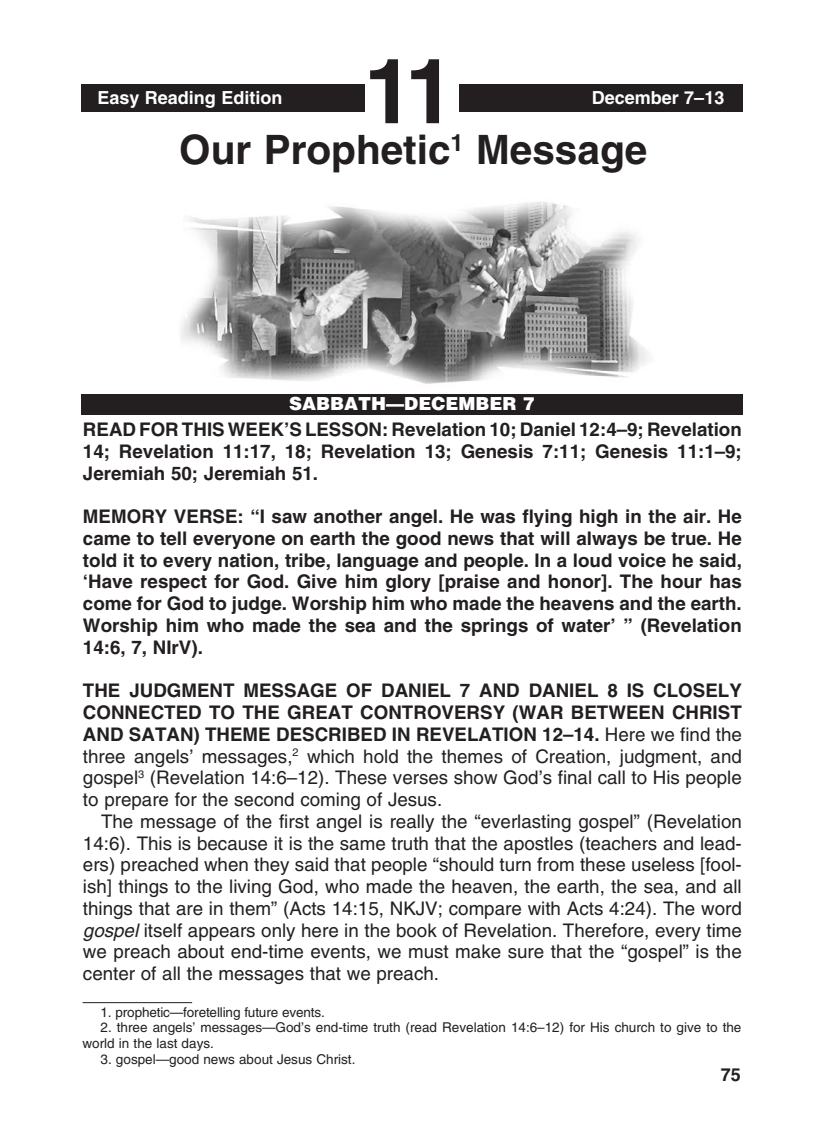
<style>
.page{position:relative;width:824px;height:1148px;background:#fff}
.page>*{position:absolute;margin:0;border:0;box-sizing:border-box;transform-origin:0 0}
.t1{font:700 90px "Helvetica";color:#231f20}
._0-Lesson_Title{font:700 40.5px "Helvetica";color:#231f20}
._4-Body_X_indent_bol{font:700 18.75px/21.8px "Helvetica";color:#231f20;text-align:justify}
._1-Body{font:18.75px/21.8px "Helvetica";color:#231f20;text-align:justify}
._3-Body_X_indent{font:18.75px/21.8px "Helvetica";color:#231f20;text-align:justify}
.t2{font:700 18px "Helvetica";color:#fff}
.t3{font:900 18px "Helvetica";color:#fff}
.t4{font:700 18px "Helvetica";color:#231f20}
._7-footnotes{font:13.5px/15.8px "Helvetica";color:#231f20}
.s1{font-weight:700}
.s2{font-style:italic}
</style>
<div class="page">
<div style="left:81px;top:84px;width:662px;height:27px;background:#231f20"></div>
<div style="left:365px;top:49px;width:94px;height:73px;background:#fff"></div>
<div style="left:81px;top:394px;width:662px;height:20px;background:#231f20"></div>
<img style="left:181px;top:202px;width:467px;height:182px">
<hr style="left:82px;top:1002px;width:110px;height:1px;background:#231f20">
<p class="t2" style="left:97px;top:87px;width:187px">Easy Reading Edition</p>
<p class="t1" style="left:364px;top:37px;width:93px">11</p>
<p class="t2" style="left:591px;top:87px;width:134px">December 7–13</p>
<p class="_0-Lesson_Title" style="left:179px;top:125px;width:469px">Our Prophetic<sup>1</sup> Message</p>
<p class="t3" style="left:289px;top:392px;width:247px">SABBATH—DECEMBER 7</p>
<p class="_4-Body_X_indent_bol" style="left:83px;top:418px;width:660px">READ FOR THIS WEEK’S LESSON: Revelation 10; Daniel 12:4–9; Revelation 14; Revelation 11:17, 18; Revelation 13; Genesis 7:11; Genesis 11:1–9; Jeremiah 50; Jeremiah 51.</p>
<p class="_4-Body_X_indent_bol" style="left:83px;top:505px;width:660px">MEMORY VERSE: “I saw another angel. He was flying high in the air. He came to tell everyone on earth the good news that will always be true. He told it to every nation, tribe, language and people. In a loud voice he said, ‘Have respect for God. Give him glory [praise and honor]. The hour has come for God to judge. Worship him who made the heavens and the earth.<br>Worship him who made the sea and the springs of water’ ” (Revelation 14:6, 7, NIrV).</p>
<p class="_3-Body_X_indent" style="left:83px;top:679px;width:660px"><span class="s1">THE JUDGMENT MESSAGE OF DANIEL 7 AND DANIEL 8 IS CLOSELY CONNECTED TO THE GREAT CONTROVERSY (WAR BETWEEN CHRIST AND SATAN) THEME DESCRIBED IN REVELATION 12–14.</span> Here we find the three angels’ messages,<sup>2</sup> which hold the themes of Creation, judgment, and gospel<sup>3</sup> (Revelation 14:6–12). These verses show God’s final call to His people to prepare for the second coming of Jesus.</p>
<p class="_1-Body" style="left:83px;top:810px;width:660px;text-indent:18px">The message of the first angel is really the “everlasting gospel” (Revelation 14:6). This is because it is the same truth that the apostles (teachers and lead&shy;ers) preached when they said that people “should turn from these useless [fool&shy;ish] things to the living God, who made the heaven, the earth, the sea, and all things that are in them” (Acts 14:15, NKJV; compare with Acts 4:24). The word <span class="s2">gospel</span> itself appears only here in the book of Revelation. Therefore, every time we preach about end-time events, we must make sure that the “gospel” is the center of all the messages that we preach.</p>
<p class="_7-footnotes" style="left:101px;top:1003px;width:223px">1. prophetic—foretelling future events.</p>
<p class="_7-footnotes" style="left:82px;top:1019px;width:660px;text-indent:18px">2. three angels’ messages—God’s end-time truth (read Revelation 14:6–12) for His church to give to the world in the last days.</p>
<p class="_7-footnotes" style="left:101px;top:1051px;width:254px">3. gospel—good news about Jesus Christ.</p>
<p class="t4" style="left:720px;top:1063px;width:22px">75</p>
</div>
